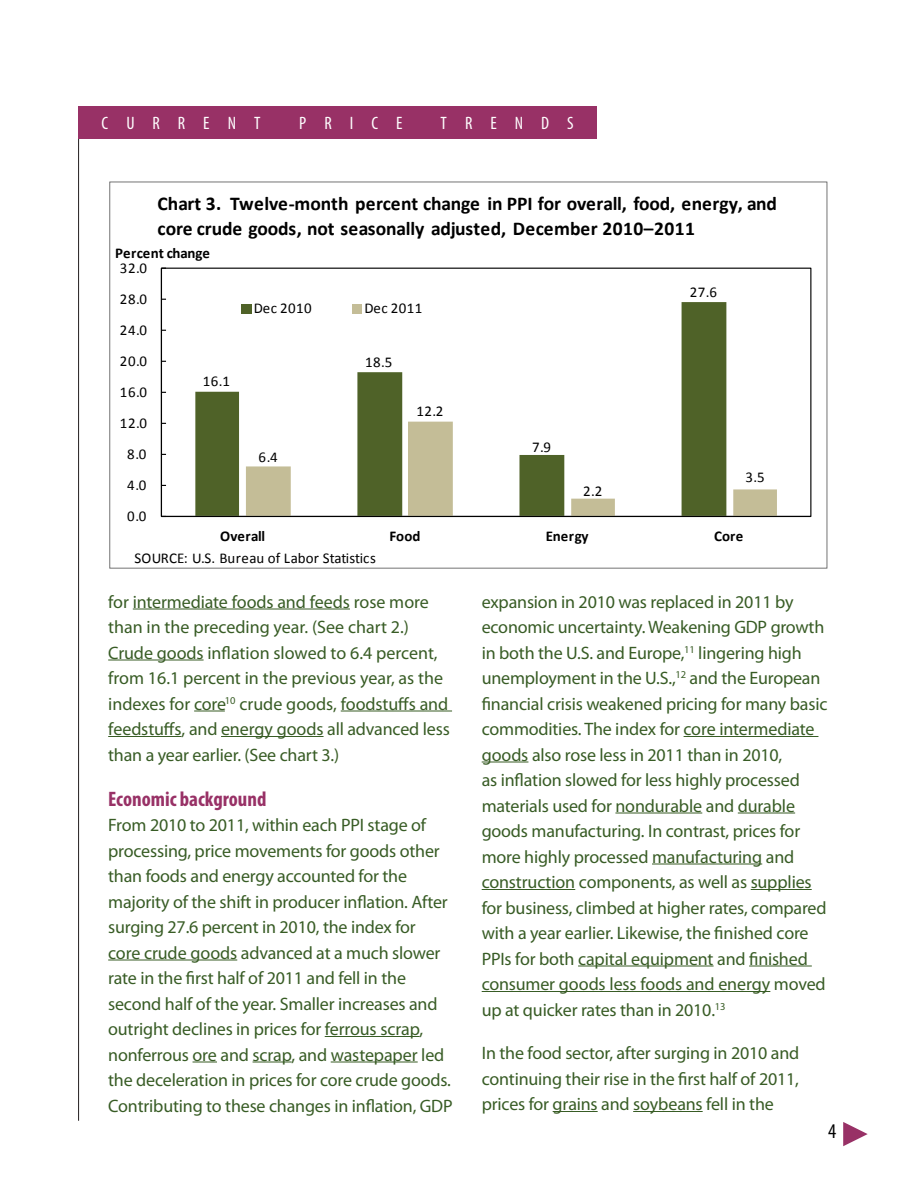
<style>
.page{position:relative;width:918px;height:1188px;background:#fff}
.page>*{position:absolute;margin:0;border:0;box-sizing:border-box;transform-origin:0 0}
.Heading_3{font:700 condensed 21px "Myriad Pro";color:#983166}
.t1{font:condensed 21px "Myriad Pro";color:#000}
.t2{font:700 19.5px/24.2px "Calibri";letter-spacing:-.005em;color:#000}
.t3{font:18px/25.5px "Myriad Pro";letter-spacing:-.01em;color:#385c25}
.t4{font:condensed 18px "Myriad Pro";letter-spacing:1em;color:#fff}
.t5{font:15px "Calibri";letter-spacing:.03em;color:#000}
.t6{font:700 15px "Calibri";color:#000}
.t7{font:15px "Calibri";color:#000}
</style>
<div class="page">
<hr style="left:78px;top:107px;width:1px;height:1014px;background:#231f20">
<div style="left:78px;top:106px;width:519px;height:33px;background:#983166"></div>
<svg style="left:843px;top:1122px;width:25px;height:24px"></svg>
<hr style="left:684px;top:736px;width:134px;height:1px;background:#385c25">
<hr style="left:482px;top:762px;width:46px;height:1px;background:#385c25">
<hr style="left:615px;top:813px;width:87px;height:1px;background:#385c25">
<hr style="left:738px;top:813px;width:57px;height:1px;background:#385c25">
<hr style="left:652px;top:864px;width:110px;height:1px;background:#385c25">
<hr style="left:482px;top:889px;width:93px;height:1px;background:#385c25">
<hr style="left:751px;top:889px;width:61px;height:1px;background:#385c25">
<hr style="left:578px;top:966px;width:136px;height:1px;background:#385c25">
<hr style="left:749px;top:966px;width:63px;height:1px;background:#385c25">
<hr style="left:482px;top:991px;width:288px;height:1px;background:#385c25">
<hr style="left:553px;top:1111px;width:45px;height:1px;background:#385c25">
<hr style="left:633px;top:1111px;width:70px;height:1px;background:#385c25">
<hr style="left:133px;top:609px;width:217px;height:1px;background:#385c25">
<hr style="left:108px;top:660px;width:96px;height:1px;background:#385c25">
<hr style="left:194px;top:711px;width:31px;height:1px;background:#385c25">
<hr style="left:341px;top:711px;width:111px;height:1px;background:#385c25">
<hr style="left:108px;top:736px;width:74px;height:1px;background:#385c25">
<hr style="left:221px;top:736px;width:103px;height:1px;background:#385c25">
<hr style="left:108px;top:960px;width:129px;height:1px;background:#385c25">
<hr style="left:325px;top:1036px;width:95px;height:1px;background:#385c25">
<svg style="left:193px;top:1062px;width:24px;height:1px"></svg>
<hr style="left:253px;top:1062px;width:39px;height:1px;background:#385c25">
<hr style="left:331px;top:1062px;width:87px;height:1px;background:#385c25">
<svg style="left:195px;top:302px;width:531px;height:214px"></svg>
<svg style="left:246px;top:422px;width:531px;height:94px"></svg>
<hr style="left:161px;top:268px;width:1px;height:248px;background:#000">
<hr style="left:161px;top:516px;width:650px;height:1px;background:#000">
<div style="left:241px;top:304px;width:11px;height:10px;background:#4f6228"></div>
<div style="left:353px;top:304px;width:9px;height:10px;background:#c4bd97"></div>
<p class="t4" style="left:102px;top:113px;width:160px">CURRENT</p>
<p class="t4" style="left:299px;top:113px;width:105px">PRICE</p>
<p class="t4" style="left:441px;top:113px;width:134px">TRENDS</p>
<p class="t2" style="left:158px;top:191px;width:621px">Chart 3. Twelve-month percent change in PPI for overall, food, energy, and core crude goods, not seasonally adjusted, December 2010–2011</p>
<p class="t6" style="left:115px;top:244px;width:96px">Percent change</p>
<p class="t5" style="left:120px;top:259px;width:29px">32.0</p>
<p class="t5" style="left:120px;top:290px;width:29px">28.0</p>
<p class="t5" style="left:120px;top:321px;width:29px">24.0</p>
<p class="t5" style="left:120px;top:352px;width:29px">20.0</p>
<p class="t5" style="left:120px;top:383px;width:29px">16.0</p>
<p class="t5" style="left:120px;top:414px;width:29px">12.0</p>
<p class="t5" style="left:127px;top:445px;width:21px">8.0</p>
<p class="t5" style="left:127px;top:476px;width:21px">4.0</p>
<p class="t5" style="left:127px;top:507px;width:21px">0.0</p>
<p class="t5" style="left:203px;top:372px;width:29px">16.1</p>
<p class="t5" style="left:254px;top:299px;width:60px">Dec 2010</p>
<p class="t5" style="left:364px;top:299px;width:60px">Dec 2011</p>
<p class="t5" style="left:259px;top:448px;width:21px">6.4</p>
<p class="t5" style="left:365px;top:353px;width:29px">18.5</p>
<p class="t5" style="left:416px;top:401px;width:29px">12.2</p>
<p class="t5" style="left:532px;top:438px;width:21px">7.9</p>
<p class="t5" style="left:583px;top:482px;width:21px">2.2</p>
<p class="t5" style="left:690px;top:282px;width:29px">27.6</p>
<p class="t5" style="left:746px;top:468px;width:21px">3.5</p>
<p class="t6" style="left:220px;top:527px;width:47px">Overall</p>
<p class="t6" style="left:389px;top:527px;width:32px">Food</p>
<p class="t6" style="left:546px;top:527px;width:44px">Energy</p>
<p class="t6" style="left:714px;top:527px;width:31px">Core</p>
<p class="t7" style="left:135px;top:549px;width:243px">SOURCE: U.S. Bureau of Labor Statistics</p>
<p class="t3" style="left:108px;top:588px;width:343px">for intermediate foods and feeds rose more than in the preceding year. (See chart 2.)<br>Crude goods inflation slowed to 6.4 percent, from 16.1 percent in the previous year, as the indexes for core<sup>10</sup> crude goods, foodstuffs and feedstuffs, and energy goods all advanced less than a year earlier. (See chart 3.)</p>
<p class="Heading_3" style="left:108px;top:785px;width:160px">Economic background</p>
<p class="t3" style="left:108px;top:812px;width:346px">From 2010 to 2011, within each PPI stage of processing, price movements for goods other than foods and energy accounted for the majority of the shift in producer inflation. After surging 27.6 percent in 2010, the index for<br>core crude goods advanced at a much slower rate in the first half of 2011 and fell in the second half of the year. Smaller increases and outright declines in prices for ferrous scrap, nonferrous ore and scrap, and wastepaper led the deceleration in prices for core crude goods.<br>Contributing to these changes in inflation, GDP</p>
<p class="t3" style="left:482px;top:588px;width:347px">expansion in 2010 was replaced in 2011 by economic uncertainty. Weakening GDP growth in both the U.S. and Europe,<sup>11</sup> lingering high unemployment in the U.S.,<sup>12</sup> and the European financial crisis weakened pricing for many basic commodities. The index for core intermediate goods also rose less in 2011 than in 2010,<br>as inflation slowed for less highly processed materials used for nondurable and durable goods manufacturing. In contrast, prices for more highly processed manufacturing and construction components, as well as supplies for business, climbed at higher rates, compared with a year earlier. Likewise, the finished core PPIs for both capital equipment and finished consumer goods less foods and energy moved up at quicker rates than in 2010.<sup>13</sup></p>
<p class="t3" style="left:482px;top:1040px;width:319px;text-align:justify">In the food sector, after surging in 2010 and continuing their rise in the first half of 2011, prices for grains and soybeans fell in the</p>
<p class="t1" style="left:828px;top:1118px;width:10px">4</p>
</div>
